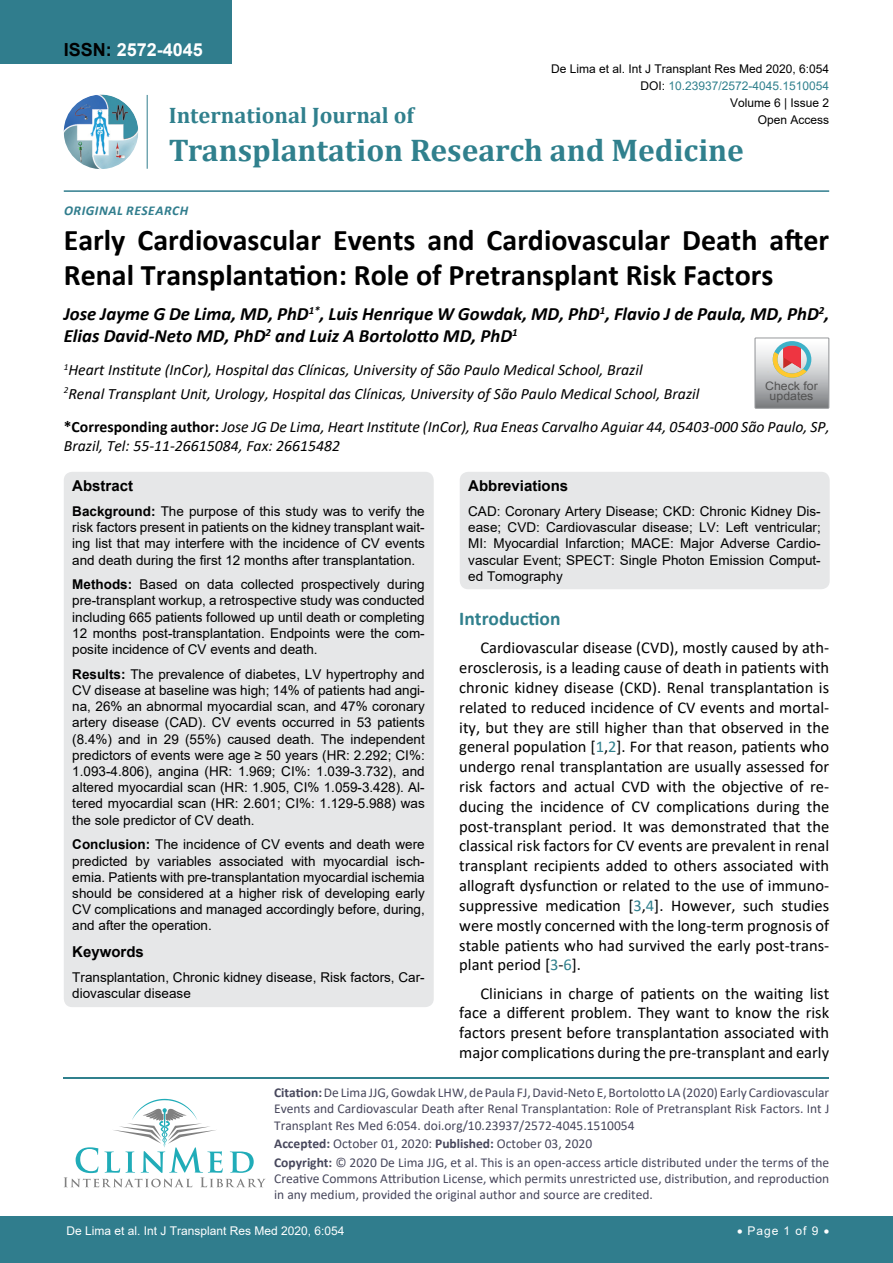
<style>
.page{position:relative;width:893px;height:1263px;background:#fff}
.page>*{position:absolute;margin:0;border:0;box-sizing:border-box;transform-origin:0 0}
.t1{font:700 31.5px "Cambria";color:#30808d}
.t2{font:700 30px/34.5px "Calibri";color:#000}
.t3{font:700 22.5px "Cambria";color:#30808d}
.t4{font:700 19.5px "Calibri";color:#30808d}
.t5{font:italic 700 18.75px/22.5px "Calibri";color:#000}
.t6{font:700 18px "Arial";color:#fff}
.t7{font:16.5px/19.8px "Calibri";color:#000;text-align:justify}
.t8{font:italic 15.75px/23.1px "Calibri";color:#000}
.t9{font:700 15px "Arial";color:#000}
.t10{font:13.5px/16.2px "Arial";color:#000;text-align:justify}
.t11{font:13.5px/16.2px "Calibri";color:#47475c}
.t12{font:italic 700 13.5px "Calibri";letter-spacing:.04em;color:#307d8d}
.t13{font:12px "Arial";color:#000}
.t14{font:12px "Arial";color:#fff}
.t15{font:12px "Arial";color:#30808d}
.t16{font:11.7px/10.1px "Arial";color:#535353;text-align:center;scale:1.06 1}
.s1{color:#000}
.s2{font-weight:700;font-style:normal}
.s3{font-weight:700}
.s4{color:#30808d}
</style>
<div class="page">
<img style="left:64px;top:95px;width:74px;height:74px;border-radius:37px">
<hr style="left:147px;top:95px;width:1px;height:74px;background:#307d8d">
<hr style="left:64px;top:190px;width:765px;height:2px;background:#307d8d">
<hr style="left:64px;top:1077px;width:765px;height:1px;background:#30808d">
<svg style="left:64px;top:1099px;width:202px;height:88px"></svg>
<div style="left:0;top:1217px;width:893px;height:46px;background:#307d8d"></div>
<div style="left:0;top:0;width:231px;height:64px;background:#307d8d"></div>
<div style="left:64px;top:472px;width:370px;height:535px;background:#e6e7e8;border-radius:9px"></div>
<div style="left:460px;top:472px;width:370px;height:117px;background:#e6e7e8;border-radius:9px"></div>
<svg style="left:755px;top:338px;width:74px;height:70px;background:#bdb6b3"></svg>
<h3 class="t6" style="left:64px;top:37px;width:141px"><span class="s1">ISSN:</span> 2572-4045</h3>
<p class="t13" style="left:551px;top:60px;width:280px">De Lima et al. Int J Transplant Res Med 2020, 6:054</p>
<p class="t15" style="left:640px;top:77px;width:190px"><span class="s1">DOI:</span> 10.23937/2572-4045.1510054</p>
<p class="t13" style="left:758px;top:112px;width:73px">Open Access</p>
<p class="t13" style="left:730px;top:95px;width:101px">Volume 6 | Issue 2</p>
<h3 class="t3" style="left:169px;top:100px;width:247px">International Journal of</h3>
<h1 class="t1" style="left:169px;top:128px;width:577px">Transplantation Research and Medicine</h1>
<p class="t12" style="left:64px;top:201px;width:124px">Original Research</p>
<h2 class="t2" style="left:64px;top:222px;width:767px">Early Cardiovascular Events and Cardiovascular Death after<br>Renal Transplantation: Role of Pretransplant Risk Factors</h2>
<h3 class="t5" style="left:64px;top:302px;width:767px">Jose Jayme G De Lima, MD, PhD<sup>1*</sup>, Luis Henrique W Gowdak, MD, PhD<sup>1</sup>, Flavio J de Paula, MD, PhD<sup>2</sup>,<br>Elias David-Neto MD, PhD<sup>2</sup> and Luiz A Bortolotto MD, PhD<sup>1</sup></h3>
<p class="t8" style="left:64px;top:358px;width:637px"><sup>1</sup>Heart Institute (InCor), Hospital das Clínicas, University of São Paulo Medical School, Brazil<br><sup>2</sup>Renal Transplant Unit, Urology, Hospital das Clínicas, University of São Paulo Medical School, Brazil</p>
<p class="t16" style="left:765px;top:381px;width:51px">Check for updates</p>
<p class="t8" style="left:64px;top:416px;width:767px;line-height:18.9px"><span class="s2">*Corresponding author:</span> Jose JG De Lima, Heart Institute (InCor), Rua Eneas Carvalho Aguiar 44, 05403-000 São Paulo, SP,<br>Brazil, Tel: 55-11-26615084, Fax: 26615482</p>
<p class="t9" style="left:72px;top:475px;width:62px">Abstract</p>
<p class="t10" style="left:72px;top:503px;width:354px"><span class="s3">Background:</span> The purpose of this study was to verify the risk factors present in patients on the kidney transplant wait&shy;ing list that may interfere with the incidence of CV events and death during the first 12 months after transplantation.</p>
<p class="t10" style="left:72px;top:576px;width:354px"><span class="s3">Methods:</span> Based on data collected prospectively during pre-transplant workup, a retrospective study was conducted including 665 patients followed up until death or completing 12 months post-transplantation. Endpoints were the com&shy;posite incidence of CV events and death.</p>
<p class="t10" style="left:72px;top:666px;width:354px"><span class="s3">Results:</span> The prevalence of diabetes, LV hypertrophy and CV disease at baseline was high; 14% of patients had angi&shy;na, 26% an abnormal myocardial scan, and 47% coronary artery disease (CAD). CV events occurred in 53 patients (8.4%) and in 29 (55%) caused death. The independent predictors of events were age ≥ 50 years (HR: 2.292; CI%:<br>1.093-4.806), angina (HR: 1.969; CI%: 1.039-3.732), and altered myocardial scan (HR: 1.905, CI% 1.059-3.428). Al&shy;tered myocardial scan (HR: 2.601; CI%: 1.129-5.988) was the sole predictor of CV death.</p>
<p class="t10" style="left:72px;top:836px;width:354px"><span class="s3">Conclusion:</span> The incidence of CV events and death were predicted by variables associated with myocardial isch&shy;emia. Patients with pre-transplantation myocardial ischemia should be considered at a higher risk of developing early CV complications and managed accordingly before, during, and after the operation.</p>
<p class="t9" style="left:72px;top:941px;width:73px">Keywords</p>
<p class="t10" style="left:72px;top:968px;width:354px">Transplantation, Chronic kidney disease, Risk factors, Car&shy;diovascular disease</p>
<p class="t9" style="left:468px;top:475px;width:102px">Abbreviations</p>
<p class="t10" style="left:468px;top:503px;width:354px">CAD: Coronary Artery Disease; CKD: Chronic Kidney Dis&shy;ease; CVD: Cardiovascular disease; LV: Left ventricular; MI: Myocardial Infarction; MACE: Major Adverse Cardio&shy;vascular Event; SPECT: Single Photon Emission Comput&shy;ed Tomography</p>
<h3 class="t4" style="left:459px;top:605px;width:103px">Introduction</h3>
<p class="t7" style="left:459px;top:638px;width:371px;text-indent:21px">Cardiovascular disease (CVD), mostly caused by ath&shy;erosclerosis, is a leading cause of death in patients with chronic kidney disease (CKD). Renal transplantation is related to reduced incidence of CV events and mortal&shy;ity, but they are still higher than that observed in the general population [<span class="s4">1</span>,<span class="s4">2</span>]. For that reason, patients who undergo renal transplantation are usually assessed for risk factors and actual CVD with the objective of re&shy;ducing the incidence of CV complications during the post-transplant period. It was demonstrated that the classical risk factors for CV events are prevalent in renal transplant recipients added to others associated with allograft dysfunction or related to the use of immuno&shy;suppressive medication [<span class="s4">3</span>,<span class="s4">4</span>]. However, such studies were mostly concerned with the long-term prognosis of stable patients who had survived the early post-trans&shy;plant period [<span class="s4">3</span>-<span class="s4">6</span>].</p>
<p class="t7" style="left:459px;top:983px;width:371px;text-indent:21px">Clinicians in charge of patients on the waiting list face a different problem. They want to know the risk factors present before transplantation associated with major complications during the pre-transplant and early</p>
<p class="t11" style="left:274px;top:1084px;width:557px;text-align:justify"><span class="s3">Citation:</span> De Lima JJG, Gowdak LHW, de Paula FJ, David-Neto E, Bortolotto LA (2020) Early Cardiovascular Events and Cardiovascular Death after Renal Transplantation: Role of Pretransplant Risk Factors. Int J Transplant Res Med 6:054. doi.org/10.23937/2572-4045.1510054</p>
<p class="t11" style="left:274px;top:1134px;width:557px;line-height:18.6px"><span class="s3">Accepted:</span> October 01, 2020: <span class="s3">Published:</span> October 03, 2020<br><span class="s3">Copyright:</span> © 2020 De Lima JJG, et al. This is an open-access article distributed under the terms of the</p>
<p class="t11" style="left:274px;top:1170px;width:557px">Creative Commons Attribution License, which permits unrestricted use, distribution, and reproduction in any medium, provided the original author and source are credited.</p>
<p class="t14" style="left:66px;top:1223px;width:280px">De Lima et al. Int J Transplant Res Med 2020, 6:054</p>
<p class="t14" style="left:737px;top:1223px;width:94px">• Page 1 of 9 •</p>
</div>
